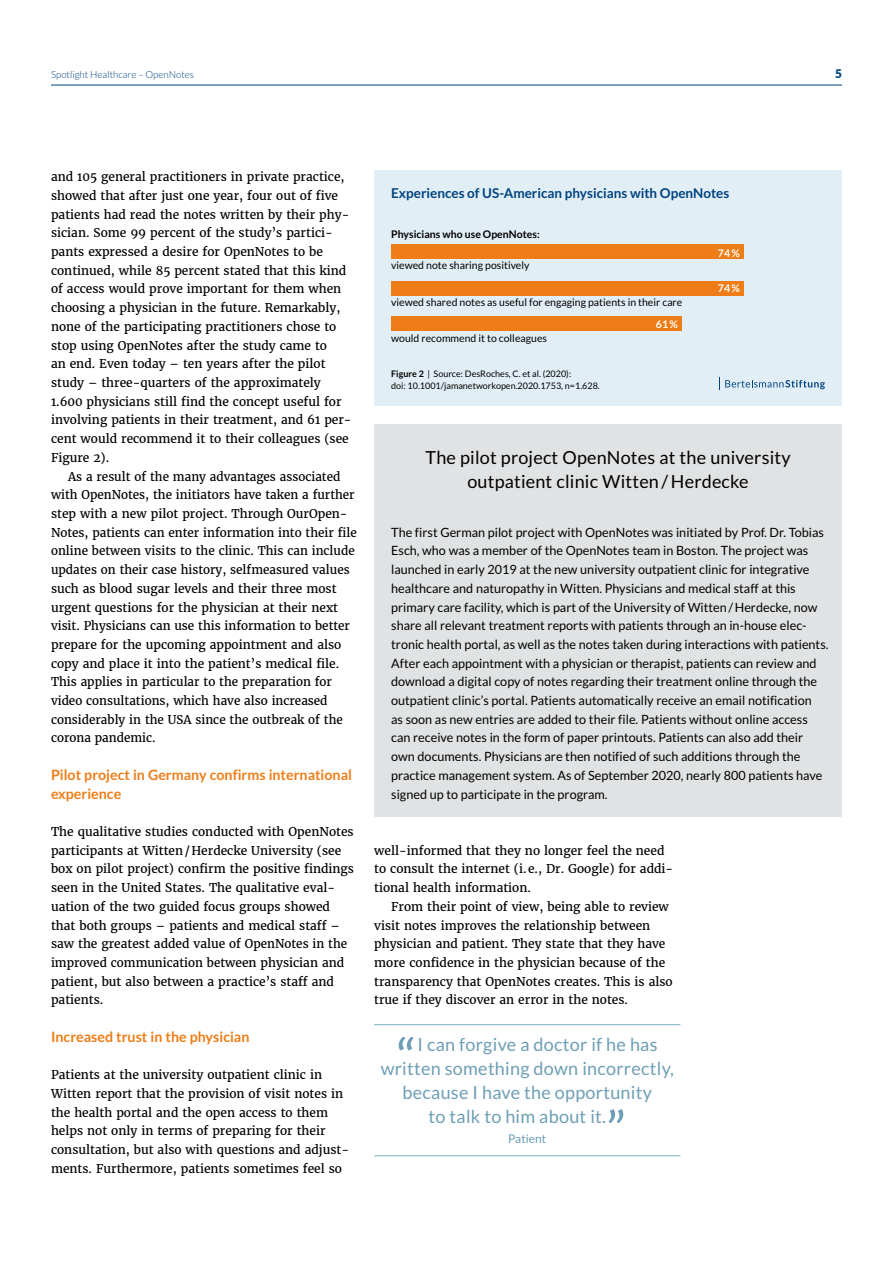
<style>
.page{position:relative;width:893px;height:1263px;background:#fff}
.page>*{position:absolute;margin:0;border:0;box-sizing:border-box;transform-origin:0 0}
.t1{font:54px "Lato";color:#6d9eb5}
.t2{font:18px "Lato";letter-spacing:.015em;color:#6d9eb5}
.t3{font:18px/24px "Lato";letter-spacing:.01em;color:#000;text-align:center}
.t4{font:700 14.25px/18.8px "Lato";color:#ef7d17}
.t5{font:700 13.5px "Lato";color:#004380}
.t6{font:12.75px/18.8px "Lato";color:#000}
.t7{font:12px/18.8px "Merriweather";color:#000}
.t8{font:12px "Lato";color:#6d9eb5}
.t9{font:900 12px "Lato";color:#004380}
.t10{font:10.5px "Lato";color:#000}
.t11{font:700 10.5px "Lato";color:#000}
.t12{font:700 10.5px "Lato";color:#fff}
.t13{font:300 9.75px "Lato";color:#004380}
.t14{font:9px/12px "Lato";color:#000}
.s1{font-weight:700}
</style>
<div class="page">
<hr style="left:51px;top:85px;width:791px;height:1px;background:#004380">
<div style="left:374px;top:170px;width:468px;height:236px;background:#e2eef5"></div>
<div style="left:374px;top:424px;width:468px;height:393px;background:#e0e2e3"></div>
<svg style="left:719px;top:377px;width:106px;height:13px"></svg>
<hr style="left:374px;top:1024px;width:306px;height:1px;background:#79aec8">
<hr style="left:374px;top:1155px;width:306px;height:1px;background:#79aec8">
<div style="left:391px;top:244px;width:353px;height:15px;background:#ef7d17"></div>
<div style="left:391px;top:281px;width:353px;height:15px;background:#ef7d17"></div>
<div style="left:391px;top:316px;width:291px;height:15px;background:#ef7d17"></div>
<p class="t13" style="left:51px;top:69px;width:144px">Spotlight Healthcare – OpenNotes</p>
<p class="t9" style="left:835px;top:66px;width:8px">5</p>
<p class="t7" style="left:51px;top:167px;width:302px">and 105 general practitioners in private practice, showed that after just one year, four out of five patients had read the notes written by their phy&shy;sician. Some 99 percent of the study’s partici&shy;pants expressed a desire for OpenNotes to be continued, while 85 percent stated that this kind of access would prove important for them when choosing a physician in the future. Remarkably, none of the participating practitioners chose to stop using OpenNotes after the study came to<br>an end. Even today – ten years after the pilot study – three-quarters of the approximately 1.600 physicians still find the concept useful for involving patients in their treatment, and 61 per&shy;cent would recommend it to their colleagues (see Figure 2).</p>
<p class="t7" style="left:51px;top:467px;width:307px;text-indent:17px">As a result of the many advantages associated with OpenNotes, the initiators have taken a further step with a new pilot project. Through OurOpen-Notes, patients can enter information into their file online between visits to the clinic. This can include updates on their case history, selfmeasured values such as blood sugar levels and their three most urgent questions for the physician at their next visit. Physicians can use this information to better prepare for the upcoming appointment and also copy and place it into the patient’s medical file.<br>This applies in particular to the preparation for video consultations, which have also increased considerably in the USA since the outbreak of the corona pandemic.</p>
<p class="t4" style="left:51px;top:765px;width:302px">Pilot project in Germany confirms international experience</p>
<p class="t7" style="left:51px;top:822px;width:305px">The qualitative studies conducted with OpenNotes participants at Witten/Herdecke University (see box on pilot project) confirm the positive findings seen in the United States. The qualitative eval&shy;uation of the two guided focus groups showed that both groups – patients and medical staff – saw the greatest added value of OpenNotes in the improved communication between physician and patient, but also between a practice’s staff and patients.</p>
<p class="t4" style="left:51px;top:1027px;width:200px">Increased trust in the physician</p>
<p class="t7" style="left:51px;top:1065px;width:300px">Patients at the university outpatient clinic in Witten report that the provision of visit notes in the health portal and the open access to them helps not only in terms of preparing for their consultation, but also with questions and adjust&shy;ments. Furthermore, patients sometimes feel so</p>
<p class="t5" style="left:391px;top:185px;width:340px">Experiences of US-American physicians with OpenNotes</p>
<p class="t11" style="left:391px;top:228px;width:150px">Physicians who use OpenNotes:</p>
<p class="t10" style="left:391px;top:260px;width:140px">viewed note sharing positively</p>
<p class="t10" style="left:391px;top:296px;width:293px">viewed shared notes as useful for engaging patients in their care</p>
<p class="t10" style="left:391px;top:332px;width:157px">would recommend it to colleagues</p>
<p class="t12" style="left:656px;top:318px;width:23px">61%</p>
<p class="t14" style="left:391px;top:367px;width:210px"><span class="s1">Figure 2</span> | Source: DesRoches, C. et al. (2020):<br>doi: 10.1001/jamanetworkopen.2020.1753, n=1.628.</p>
<p class="t12" style="left:718px;top:247px;width:23px">74%</p>
<p class="t12" style="left:718px;top:283px;width:23px">74%</p>
<h2 class="t3" style="left:426px;top:446px;width:367px">The pilot project OpenNotes at the university outpatient clinic Witten /Herdecke</h2>
<p class="t6" style="left:391px;top:523px;width:439px">The first German pilot project with OpenNotes was initiated by Prof. Dr. Tobias Esch, who was a member of the OpenNotes team in Boston. The project was launched in early 2019 at the new university outpatient clinic for integrative healthcare and naturopathy in Witten. Physicians and medical staff at this primary care facility, which is part of the University of Witten/Herdecke, now share all relevant treatment reports with patients through an in-house elec&shy;tronic health portal, as well as the notes taken during interactions with patients.<br>After each appointment with a physician or therapist, patients can review and download a digital copy of notes regarding their treatment online through the outpatient clinic’s portal. Patients automatically receive an email notification<br>as soon as new entries are added to their file. Patients without online access can receive notes in the form of paper printouts. Patients can also add their own documents. Physicians are then notified of such additions through the practice management system. As of September 2020, nearly 800 patients have signed up to participate in the program.</p>
<p class="t7" style="left:374px;top:841px;width:301px">well-informed that they no longer feel the need to consult the internet (i.e., Dr. Google) for addi&shy;tional health information.</p>
<p class="t7" style="left:374px;top:897px;width:300px;text-indent:17px">From their point of view, being able to review visit notes improves the relationship between physician and patient. They state that they have more confidence in the physician because of the transparency that OpenNotes creates. This is also true if they discover an error in the notes.</p>
<h1 class="t1" style="left:397px;top:1028px;width:21px">“</h1>
<h2 class="t2" style="left:418px;top:1034px;width:241px">I can forgive a doctor if he has</h2>
<h2 class="t2" style="left:381px;top:1058px;width:295px">written something down incorrectly,</h2>
<h2 class="t2" style="left:403px;top:1082px;width:251px">because I have the opportunity</h2>
<h2 class="t2" style="left:429px;top:1106px;width:179px">to talk to him about it.</h2>
<p class="t8" style="left:508px;top:1132px;width:40px">Patient</p>
<h1 class="t1" style="left:606px;top:1100px;width:21px">”</h1>
</div>
